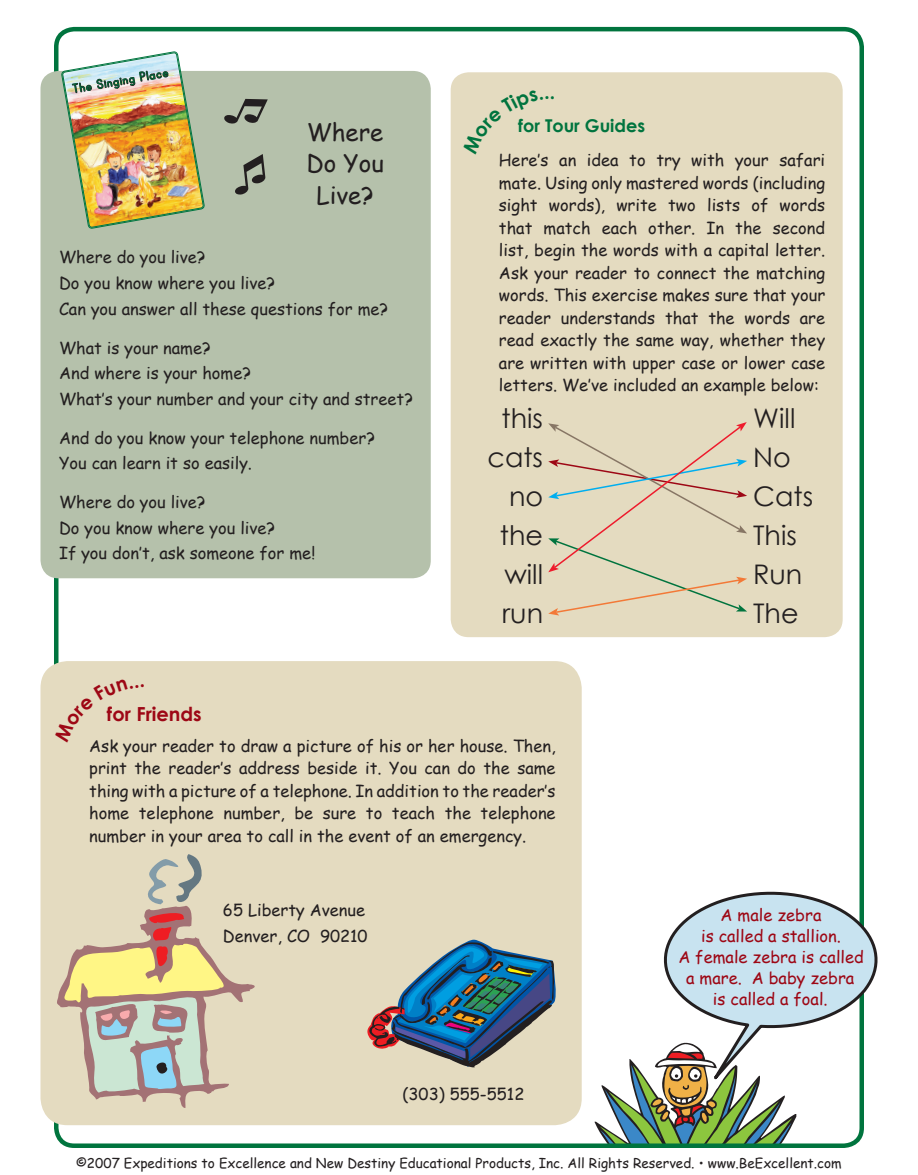
<style>
.page{position:relative;width:918px;height:1175px;background:#fff}
.page>*{position:absolute;margin:0;border:0;box-sizing:border-box;transform-origin:0 0}
.t1{font:27px "Century Gothic";color:#231f20}
.t2{font:24px/31.5px "Comic Sans MS";color:#231f20;text-align:center}
.t3{font:700 19.35px "Century Gothic";color:#9d0715}
.t4{font:700 17.7px "Century Gothic";color:#00743e}
._10_pt_Comic_Sans{font:16.5px/22.5px "Comic Sans MS";color:#231f20;text-align:justify}
.t5{font:16.5px/21px "Comic Sans MS";color:#9d0715;text-align:center}
.t6{font:700 14.85px "Print";color:#00753f}
.t7{font:13.5px "Comic Sans MS";color:#231f20}
</style>
<div class="page">
<div style="left:451px;top:72px;width:392px;height:565px;background:#e4dbc0;border-radius:18px"></div>
<svg style="left:548px;top:422px;width:199px;height:193px"></svg>
<svg style="left:595px;top:1059px;width:269px;height:88px"></svg>
<svg style="left:662px;top:890px;width:216px;height:215px"></svg>
<div style="left:40px;top:661px;width:542px;height:464px;background:#e4dbc0;border-radius:27px"></div>
<div style="left:41px;top:71px;width:390px;height:507px;background:#b5c1ab;border-radius:18px"></div>
<svg style="left:57px;top:854px;width:198px;height:254px"></svg>
<svg style="left:367px;top:939px;width:189px;height:129px"></svg>
<img style="left:61px;top:51px;width:144px;height:178px">
<p class="t6" style="left:71px;top:82px;width:99px;rotate:-10deg">The Singing Place</p>
<p class="t2" style="left:306px;top:115px;width:79px">Where<br>Do You<br>Live?</p>
<p class="_10_pt_Comic_Sans" style="left:59px;top:246px;width:148px">Where do you live?</p>
<p class="_10_pt_Comic_Sans" style="left:59px;top:271px;width:218px">Do you know where you live?</p>
<p class="_10_pt_Comic_Sans" style="left:59px;top:297px;width:331px">Can you answer all these questions for me?</p>
<p class="_10_pt_Comic_Sans" style="left:59px;top:336px;width:153px">What is your name?</p>
<p class="_10_pt_Comic_Sans" style="left:59px;top:361px;width:194px">And where is your home?</p>
<p class="_10_pt_Comic_Sans" style="left:59px;top:387px;width:356px">What’s your number and your city and street?</p>
<p class="_10_pt_Comic_Sans" style="left:59px;top:426px;width:317px">And do you know your telephone number?</p>
<p class="_10_pt_Comic_Sans" style="left:59px;top:451px;width:195px">You can learn it so easily.</p>
<p class="_10_pt_Comic_Sans" style="left:59px;top:490px;width:148px">Where do you live?</p>
<p class="_10_pt_Comic_Sans" style="left:59px;top:516px;width:218px">Do you know where you live?</p>
<p class="_10_pt_Comic_Sans" style="left:59px;top:541px;width:258px">If you don’t, ask someone for me!</p>
<p class="t4" style="left:518px;top:114px;width:128px">for Tour Guides</p>
<p class="_10_pt_Comic_Sans" style="left:499px;top:149px;width:328px">Here’s an idea to try with your safari mate. Using only mastered words (including sight words), write two lists of words that match each other. In the second list, begin the words with a capital letter.<br>Ask your reader to connect the matching words. This exercise makes sure that your reader understands that the words are read exactly the same way, whether they are written with upper case or lower case letters. We’ve included an example below:</p>
<p class="t1" style="left:502px;top:401px;width:43px">this</p>
<p class="t1" style="left:753px;top:401px;width:44px">Will</p>
<p class="t1" style="left:488px;top:440px;width:57px">cats</p>
<p class="t1" style="left:753px;top:440px;width:39px">No</p>
<p class="t1" style="left:509px;top:479px;width:36px">no</p>
<p class="t1" style="left:753px;top:479px;width:62px">Cats</p>
<p class="t1" style="left:500px;top:518px;width:45px">the</p>
<p class="t1" style="left:753px;top:518px;width:45px">This</p>
<p class="t1" style="left:504px;top:557px;width:40px">will</p>
<p class="t1" style="left:753px;top:557px;width:51px">Run</p>
<p class="t1" style="left:502px;top:596px;width:43px">run</p>
<p class="t1" style="left:753px;top:596px;width:47px">The</p>
<p class="t3" style="left:107px;top:701px;width:96px">for Friends</p>
<p class="_10_pt_Comic_Sans" style="left:89px;top:733px;width:468px">Ask your reader to draw a picture of his or her house. Then, print the reader’s address beside it. You can do the same thing with a picture of a telephone. In addition to the reader’s home telephone number, be sure to teach the telephone number in your area to call in the event of an emergency.</p>
<p class="_10_pt_Comic_Sans" style="left:223px;top:898px;width:144px">65 Liberty Avenue</p>
<p class="_10_pt_Comic_Sans" style="left:223px;top:924px;width:146px">Denver, CO 90210</p>
<p class="_10_pt_Comic_Sans" style="left:403px;top:1082px;width:123px">(303) 555-5512</p>
<p class="t5" style="left:678px;top:904px;width:187px">A male zebra<br>is called a stallion.<br>A female zebra is called a mare. A baby zebra<br>is called a foal.</p>
<p class="t7" style="left:76px;top:1152px;width:767px">©2007 Expeditions to Excellence and New Destiny Educational Products, Inc. All Rights Reserved. • www.BeExcellent.com</p>
</div>
